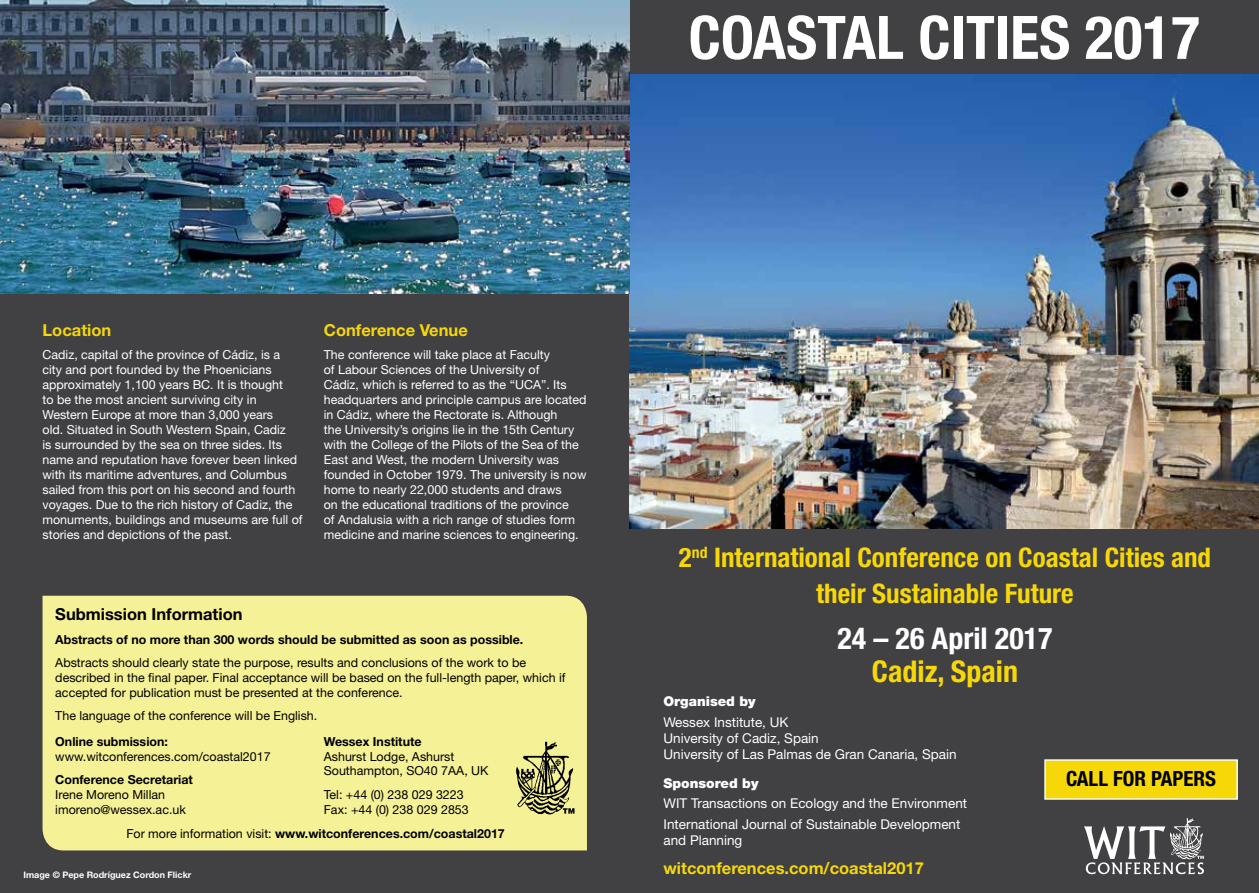
<style>
.page{position:relative;width:1259px;height:893px;background:#414042}
.page>*{position:absolute;margin:0;border:0;box-sizing:border-box;transform-origin:0 0}
.t1{font:700 condensed 60px "Helvetica Neue LT Std";color:#fff}
.t2{font:700 condensed 30px "Helvetica Neue LT Std";color:#fff}
.t3{font:700 condensed 30px "Helvetica Neue LT Std";color:#f6d809}
.t4{font:700 condensed 27px/36px "Helvetica Neue LT Std";color:#f6d809;text-align:center}
.t5{font:700 condensed 21px "Helvetica Neue LT Std";color:#000}
.t6{font:700 16.5px "Helvetica Neue LT Std";color:#f6d809}
.t7{font:700 16.5px "Helvetica Neue LT Std";color:#000}
.t8{font:13.5px/16.2px "Helvetica Neue LT Std";color:#fff}
.t9{font:900 13.5px "Helvetica Neue LT Std";color:#fff}
.t10{font:12.45px/15px "Helvetica Neue LT Std";color:#fff}
.t11{font:12.45px/15px "Helvetica Neue LT Std";color:#000}
.t12{font:700 12.45px "Helvetica Neue LT Std";color:#000}
.t13{font:700 9px "Helvetica Neue LT Std";color:#fff}
.s1{font-weight:400}
</style>
<div class="page">
<div style="left:43px;top:596px;width:544px;height:254px;background:#f5f196"></div>
<img style="left:507px;top:736px;width:71px;height:85px">
<img style="left:629px;top:74px;width:630px;height:455px">
<svg style="left:1084px;top:818px;width:120px;height:56px"></svg>
<img style="left:0;top:0;width:629px;height:294px">
<div style="left:1045px;top:760px;width:192px;height:39px;background:#f6d809"></div>
<div style="left:1044px;top:759px;width:193px;height:41px;border:1px solid #fff"></div>
<h1 class="t1" style="left:688px;top:1px;width:513px">COASTAL CITIES 2017</h1>
<h3 class="t6" style="left:43px;top:320px;width:70px">Location</h3>
<p class="t10" style="left:43px;top:347px;width:261px">Cadiz, capital of the province of Cádiz, is a city and port founded by the Phoenicians approximately 1,100 years BC. It is thought<br>to be the most ancient surviving city in Western Europe at more than 3,000 years<br>old. Situated in South Western Spain, Cadiz<br>is surrounded by the sea on three sides. Its name and reputation have forever been linked with its maritime adventures, and Columbus sailed from this port on his second and fourth voyages. Due to the rich history of Cadiz, the monuments, buildings and museums are full of stories and depictions of the past.</p>
<h3 class="t6" style="left:324px;top:320px;width:145px">Conference Venue</h3>
<p class="t10" style="left:324px;top:347px;width:264px">The conference will take place at Faculty<br>of Labour Sciences of the University of<br>Cádiz, which is referred to as the “UCA”. Its headquarters and principle campus are located in Cádiz, where the Rectorate is. Although<br>the University’s origins lie in the 15th Century with the College of the Pilots of the Sea of the East and West, the modern University was founded in October 1979. The university is now home to nearly 22,000 students and draws<br>on the educational traditions of the province<br>of Andalusia with a rich range of studies form medicine and marine sciences to engineering.</p>
<h3 class="t7" style="left:55px;top:604px;width:189px">Submission Information</h3>
<p class="t12" style="left:55px;top:632px;width:469px">Abstracts of no more than 300 words should be submitted as soon as possible.</p>
<p class="t11" style="left:55px;top:655px;width:512px">Abstracts should clearly state the purpose, results and conclusions of the work to be described in the final paper. Final acceptance will be based on the full-length paper, which if accepted for publication must be presented at the conference.</p>
<p class="t11" style="left:55px;top:708px;width:263px">The language of the conference will be English.</p>
<p class="t12" style="left:55px;top:733px;width:114px">Online submission:</p>
<p class="t11" style="left:55px;top:748px;width:217px">www.witconferences.com/coastal2017</p>
<p class="t12" style="left:55px;top:772px;width:139px">Conference Secretariat</p>
<p class="t11" style="left:55px;top:787px;width:132px">Irene Moreno Millan imoreno@wessex.ac.uk</p>
<p class="t12" style="left:324px;top:733px;width:99px">Wessex Institute</p>
<p class="t11" style="left:324px;top:748px;width:166px">Ashurst Lodge, Ashurst<br>Southampton, SO40 7AA, UK</p>
<p class="t11" style="left:324px;top:787px;width:146px">Tel: +44 (0) 238 029 3223<br>Fax: +44 (0) 238 029 2853</p>
<p class="t12" style="left:126px;top:825px;width:380px"><span class="s1">For more information visit:</span> www.witconferences.com/coastal2017</p>
<p class="t13" style="left:24px;top:869px;width:169px">Image © Pepe Rodríguez Cordon Flickr</p>
<h3 class="t4" style="left:679px;top:539px;width:534px">2<sup>nd</sup> International Conference on Coastal Cities and their Sustainable Future</h3>
<h2 class="t2" style="left:837px;top:620px;width:217px">24 – 26 April 2017</h2>
<h2 class="t3" style="left:872px;top:653px;width:148px">Cadiz, Spain</h2>
<p class="t9" style="left:663px;top:693px;width:94px">Organised by</p>
<p class="t8" style="left:663px;top:713px;width:295px">Wessex Institute, UK<br>University of Cadiz, Spain<br>University of Las Palmas de Gran Canaria, Spain</p>
<p class="t9" style="left:663px;top:775px;width:97px">Sponsored by</p>
<p class="t8" style="left:663px;top:793px;width:305px;line-height:20.4px">WIT Transactions on Ecology and the Environment<br>International Journal of Sustainable Development</p>
<p class="t8" style="left:663px;top:832px;width:80px">and Planning</p>
<h3 class="t6" style="left:663px;top:858px;width:262px">witconferences.com/coastal2017</h3>
<h3 class="t5" style="left:1066px;top:766px;width:151px">CALL FOR PAPERS</h3>
</div>
